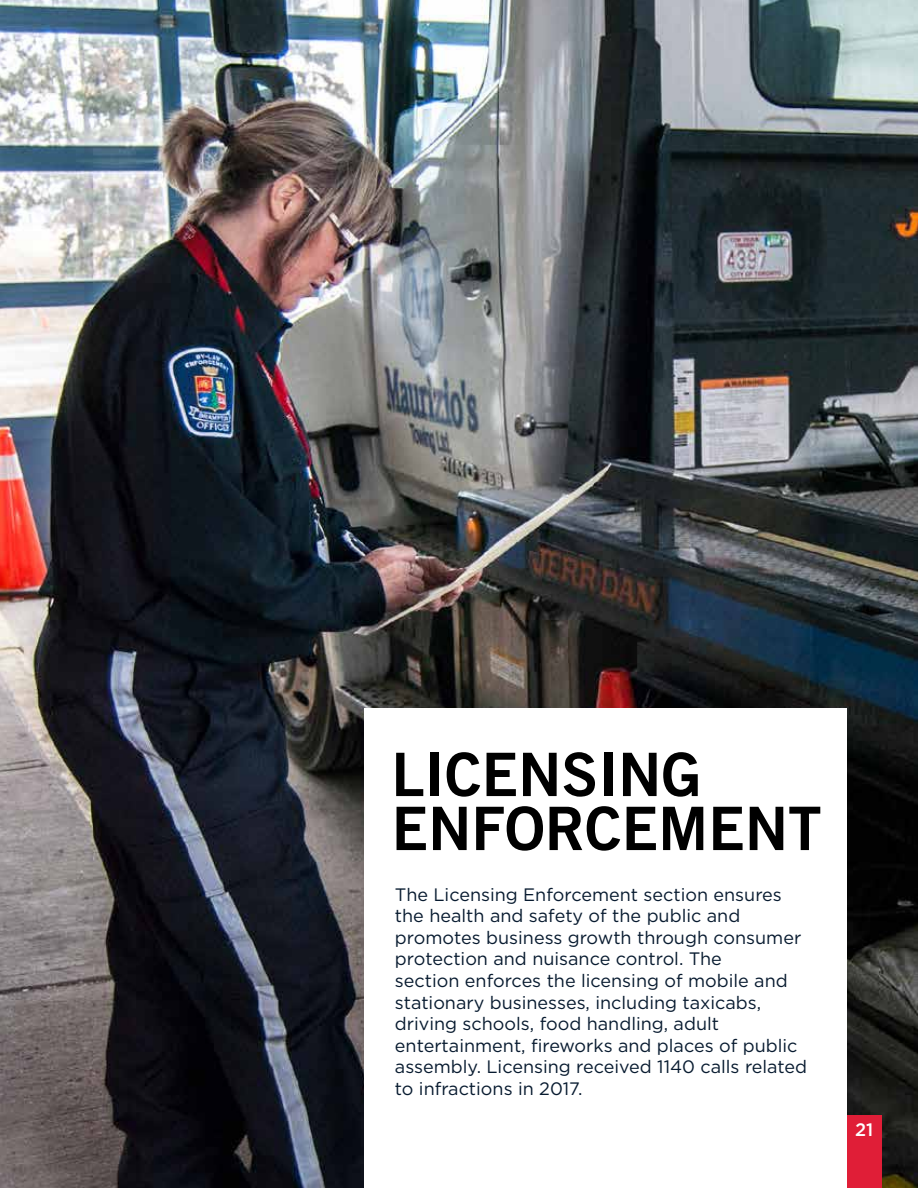
<style>
.page{position:relative;width:918px;height:1188px;background:#fff}
.page>*{position:absolute;margin:0;border:0;box-sizing:border-box;transform-origin:0 0}
.t1{font:60px/54px "Trade Gothic LT Std Bd 2";color:#000}
.t2{font:18px/21.6px "Gotham";color:#081b30}
.t3{font:500 18px "Gotham";color:#fff}
</style>
<div class="page">
<img style="left:0;top:0;width:918px;height:1188px">
<div style="left:364px;top:708px;width:483px;height:480px;background:#fff"></div>
<div style="left:847px;top:1116px;width:34px;height:72px;background:#e01e37"></div>
<h1 class="t1" style="left:392px;top:747px;width:432px">LICENSING<br>ENFORCEMENT</h1>
<p class="t2" style="left:395px;top:883px;width:414px">The Licensing Enforcement section ensures the health and safety of the public and promotes business growth through consumer protection and nuisance control. The<br>section enforces the licensing of mobile and stationary businesses, including taxicabs, driving schools, food handling, adult entertainment, fireworks and places of public assembly. Licensing received 1140 calls related to infractions in 2017.</p>
<p class="t3" style="left:855px;top:1119px;width:20px">21</p>
</div>
